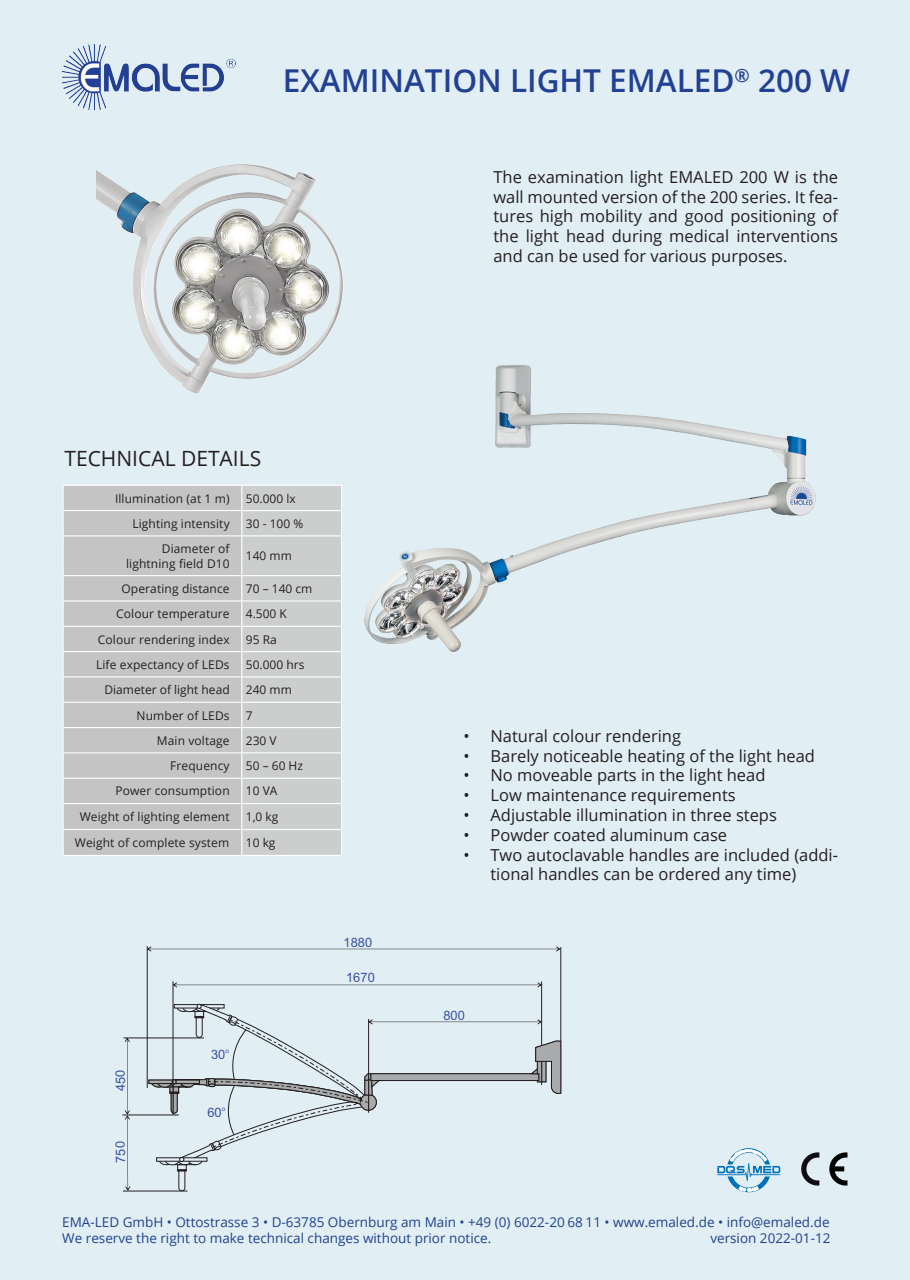
<style>
.page{position:relative;width:910px;height:1280px;background:#e1eef4}
.page>*{position:absolute;margin:0;border:0;box-sizing:border-box;transform-origin:0 0}
.t1{font:600 31.5px "Open Sans";color:#234194}
.t2{font:21px "Open Sans";color:#231f20}
.t3{font:16.5px/19.8px "Open Sans";color:#231f20}
.t4{font:13.5px/16.2px "Open Sans";color:#20438e}
.t5{font:13.5px "Open Sans";color:#253f8e}
.t6{font:12.9px "Arial";color:#3952a3}
.t7{font:12px/14.4px "Open Sans";letter-spacing:.01em;color:#231f20;text-align:right}
</style>
<div class="page">
<hr style="left:560px;top:947px;width:1px;height:146px;background:#231f20">
<hr style="left:541px;top:981px;width:1px;height:104px;background:#231f20">
<hr style="left:123px;top:1038px;width:81px;height:1px;background:#231f20">
<hr style="left:147px;top:946px;width:1px;height:142px;background:#231f20">
<hr style="left:123px;top:1191px;width:65px;height:1px;background:#231f20">
<hr style="left:122px;top:1115px;width:57px;height:1px;background:#231f20">
<hr style="left:173px;top:981px;width:1px;height:134px;background:#231f20">
<svg style="left:173px;top:982px;width:369px;height:5px"></svg>
<svg style="left:147px;top:946px;width:413px;height:5px"></svg>
<div style="left:64px;top:486px;width:177px;height:369px;background:#c4c4c4"></div>
<hr style="left:63px;top:485px;width:179px;height:1px;background:#fff">
<hr style="left:64px;top:510px;width:178px;height:1px;background:#fff">
<hr style="left:64px;top:535px;width:178px;height:1px;background:#fff">
<hr style="left:64px;top:575px;width:178px;height:1px;background:#fff">
<hr style="left:64px;top:600px;width:178px;height:1px;background:#fff">
<hr style="left:64px;top:626px;width:178px;height:1px;background:#fff">
<hr style="left:64px;top:651px;width:178px;height:1px;background:#fff">
<hr style="left:64px;top:676px;width:178px;height:1px;background:#fff">
<hr style="left:64px;top:702px;width:178px;height:1px;background:#fff">
<hr style="left:64px;top:727px;width:178px;height:1px;background:#fff">
<hr style="left:64px;top:752px;width:178px;height:1px;background:#fff">
<hr style="left:64px;top:778px;width:178px;height:1px;background:#fff">
<hr style="left:64px;top:803px;width:178px;height:1px;background:#fff">
<hr style="left:64px;top:829px;width:178px;height:1px;background:#fff">
<hr style="left:63px;top:855px;width:179px;height:1px;background:#fff">
<hr style="left:242px;top:855px;width:100px;height:1px;background:#fff">
<svg style="left:63px;top:486px;width:1px;height:50px"></svg>
<hr style="left:63px;top:536px;width:1px;height:40px;background:#fff">
<svg style="left:63px;top:576px;width:1px;height:279px"></svg>
<svg style="left:241px;top:485px;width:101px;height:370px"></svg>
<img style="left:96px;top:154px;width:266px;height:242px">
<img style="left:62px;top:43px;width:176px;height:68px">
<img style="left:330px;top:311px;width:547px;height:401px">
<svg style="left:801px;top:1152px;width:18px;height:33px"></svg>
<svg style="left:828px;top:1152px;width:19px;height:33px"></svg>
<svg style="left:148px;top:1002px;width:413px;height:189px"></svg>
<svg style="left:115px;top:1038px;width:15px;height:153px"></svg>
<svg style="left:717px;top:1148px;width:63px;height:44px"></svg>
<h1 class="t1" style="left:283px;top:59px;width:569px">EXAMINATION LIGHT EMALED<sup>®</sup> 200 W</h1>
<p class="t2" style="left:64px;top:444px;width:198px">TECHNICAL DETAILS</p>
<p class="t7" style="left:115px;top:491px;width:116px">Illumination (at 1 m)</p>
<p class="t7" style="left:246px;top:491px;width:51px">50.000 lx</p>
<p class="t7" style="left:132px;top:516px;width:99px">Lighting intensity</p>
<p class="t7" style="left:246px;top:516px;width:59px">30 - 100 %</p>
<p class="t7" style="left:126px;top:541px;width:105px">Diameter of lightning field D10</p>
<p class="t7" style="left:246px;top:548px;width:48px">140 mm</p>
<p class="t7" style="left:121px;top:581px;width:110px">Operating distance</p>
<p class="t7" style="left:246px;top:581px;width:68px">70 – 140 cm</p>
<p class="t7" style="left:116px;top:606px;width:115px">Colour temperature</p>
<p class="t7" style="left:246px;top:606px;width:43px">4.500 K</p>
<p class="t7" style="left:98px;top:632px;width:133px">Colour rendering index</p>
<p class="t7" style="left:246px;top:632px;width:32px">95 Ra</p>
<p class="t7" style="left:96px;top:657px;width:135px">Life expectancy of LEDs</p>
<p class="t7" style="left:246px;top:657px;width:60px">50.000 hrs</p>
<p class="t7" style="left:104px;top:682px;width:127px">Diameter of light head</p>
<p class="t7" style="left:246px;top:682px;width:48px">240 mm</p>
<p class="t7" style="left:137px;top:708px;width:95px">Number of LEDs</p>
<p class="t7" style="left:246px;top:708px;width:8px">7</p>
<p class="t7" style="left:157px;top:733px;width:74px">Main voltage</p>
<p class="t7" style="left:246px;top:733px;width:32px">230 V</p>
<p class="t7" style="left:170px;top:758px;width:61px">Frequency</p>
<p class="t7" style="left:246px;top:758px;width:59px">50 – 60 Hz</p>
<p class="t7" style="left:115px;top:784px;width:116px">Power consumption</p>
<p class="t7" style="left:246px;top:784px;width:33px">10 VA</p>
<p class="t7" style="left:80px;top:809px;width:151px">Weight of lighting element</p>
<p class="t7" style="left:246px;top:809px;width:34px">1,0 kg</p>
<p class="t7" style="left:75px;top:835px;width:156px">Weight of complete system</p>
<p class="t7" style="left:246px;top:835px;width:31px">10 kg</p>
<p class="t6" style="left:343px;top:934px;width:30px;rotate:-1deg">1880</p>
<p class="t6" style="left:346px;top:969px;width:30px;rotate:-1deg">1670</p>
<p class="t3" style="left:493px;top:166px;width:346px;text-align:justify">The examination light EMALED 200 W is the wall mounted version of the 200 series. It fea&shy;tures high mobility and good positioning of the light head during medical interventions and can be used for various purposes.</p>
<p class="t3" style="left:463px;top:725px;width:219px">• Natural colour rendering</p>
<p class="t3" style="left:463px;top:745px;width:353px">• Barely noticeable heating of the light head</p>
<p class="t3" style="left:463px;top:765px;width:303px">• No moveable parts in the light head</p>
<p class="t3" style="left:463px;top:785px;width:274px">• Low maintenance requirements</p>
<p class="t3" style="left:463px;top:805px;width:315px">• Adjustable illumination in three steps</p>
<p class="t3" style="left:463px;top:824px;width:265px">• Powder coated aluminum case</p>
<p class="t3" style="left:490px;top:844px;width:349px;text-indent:-27px">• Two autoclavable handles are included (addi&shy;tional handles can be ordered any time)</p>
<p class="t4" style="left:62px;top:1213px;width:769px">EMA-LED GmbH • Ottostrasse 3 • D-63785 Obernburg am Main • +49 (0) 6022-20 68 11 • www.emaled.de • info@emaled.de<br>We reserve the right to make technical changes without prior notice.</p>
<p class="t5" style="left:710px;top:1229px;width:122px">version 2022-01-12</p>
</div>
